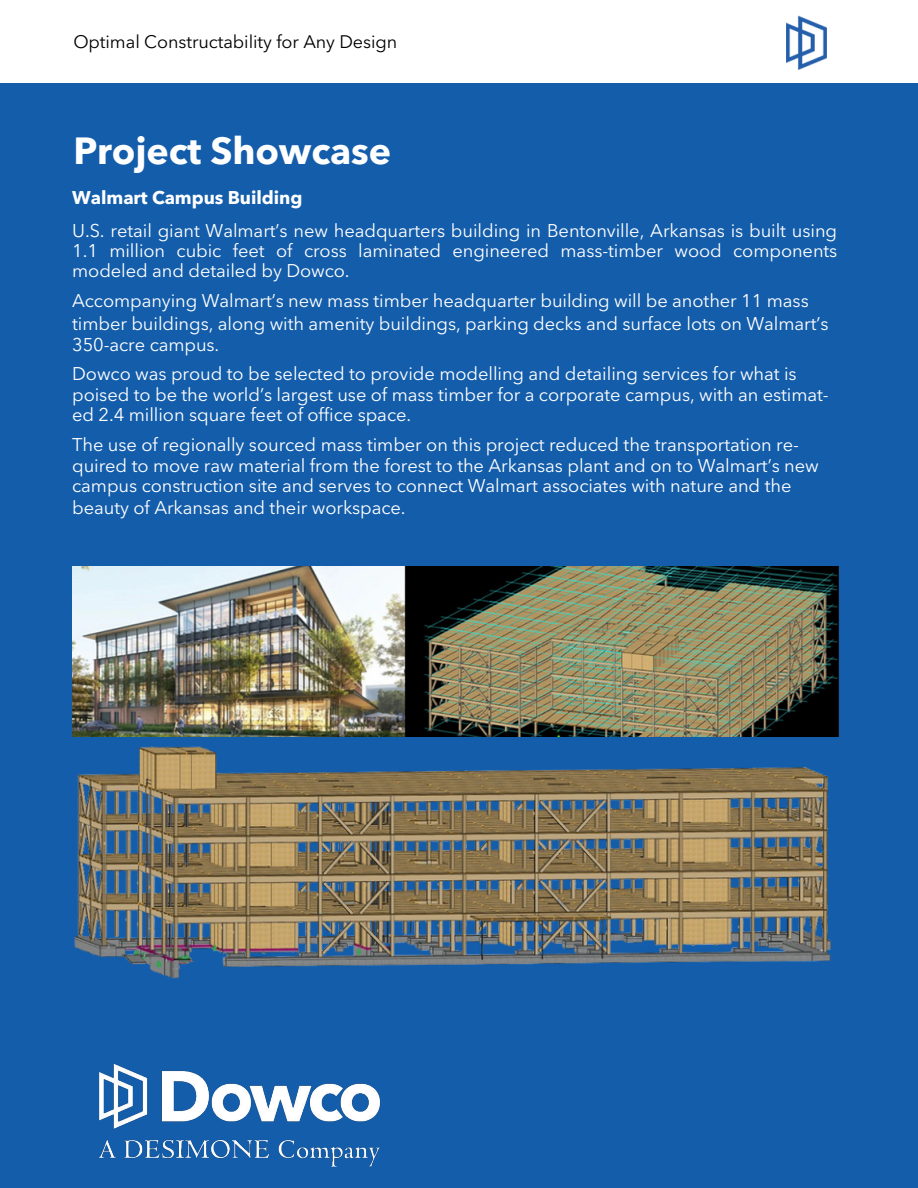
<style>
.page{position:relative;width:918px;height:1188px;background:#fff}
.page>*{position:absolute;margin:0;border:0;box-sizing:border-box;transform-origin:0 0}
.t1{font:700 37.5px "Avenir Next World";letter-spacing:-.005em;color:#fff}
.t2{font:18.3px/20.2px "Avenir Next World";letter-spacing:-.005em;color:#fff}
.t3{font:700 18.3px "Avenir Next World";letter-spacing:-.005em;color:#fff}
.t4{font:18px "Avenir Next World";letter-spacing:-.005em;color:#000}
</style>
<div class="page">
<div style="left:0;top:84px;width:918px;height:1104px;background:#135dab"></div>
<img style="left:786px;top:15px;width:40px;height:55px">
<img style="left:72px;top:566px;width:766px;height:171px">
<img style="left:74px;top:746px;width:758px;height:233px">
<img style="left:98px;top:1063px;width:283px;height:104px">
<p class="t4" style="left:73px;top:32px;width:325px">Optimal Constructability for Any Design</p>
<h1 class="t1" style="left:73px;top:129px;width:319px">Project Showcase</h1>
<p class="t3" style="left:72px;top:187px;width:232px">Walmart Campus Building</p>
<p class="t2" style="left:72px;top:220px;width:767px;text-align:justify">U.S. retail giant Walmart’s new headquarters building in Bentonville, Arkansas is built using 1.1 million cubic feet of cross laminated engineered mass-timber wood components modeled and detailed by Dowco.</p>
<p class="t2" style="left:72px;top:288px;width:758px;line-height:23.7px">Accompanying Walmart’s new mass timber headquarter building will be another 11 mass timber buildings, along with amenity buildings, parking decks and surface lots on Walmart’s</p>
<p class="t2" style="left:72px;top:330px;width:726px;line-height:29.2px">350-acre campus.<br>Dowco was proud to be selected to provide modelling and detailing services for what is</p>
<p class="t2" style="left:72px;top:385px;width:758px">poised to be the world’s largest use of mass timber for a corporate campus, with an estimat&shy;ed 2.4 million square feet of office space.</p>
<p class="t2" style="left:72px;top:434px;width:748px;line-height:21px">The use of regionally sourced mass timber on this project reduced the transportation re&shy;quired to move raw material from the forest to the Arkansas plant and on to Walmart’s new campus construction site and serves to connect Walmart associates with nature and the beauty of Arkansas and their workspace.</p>
</div>
